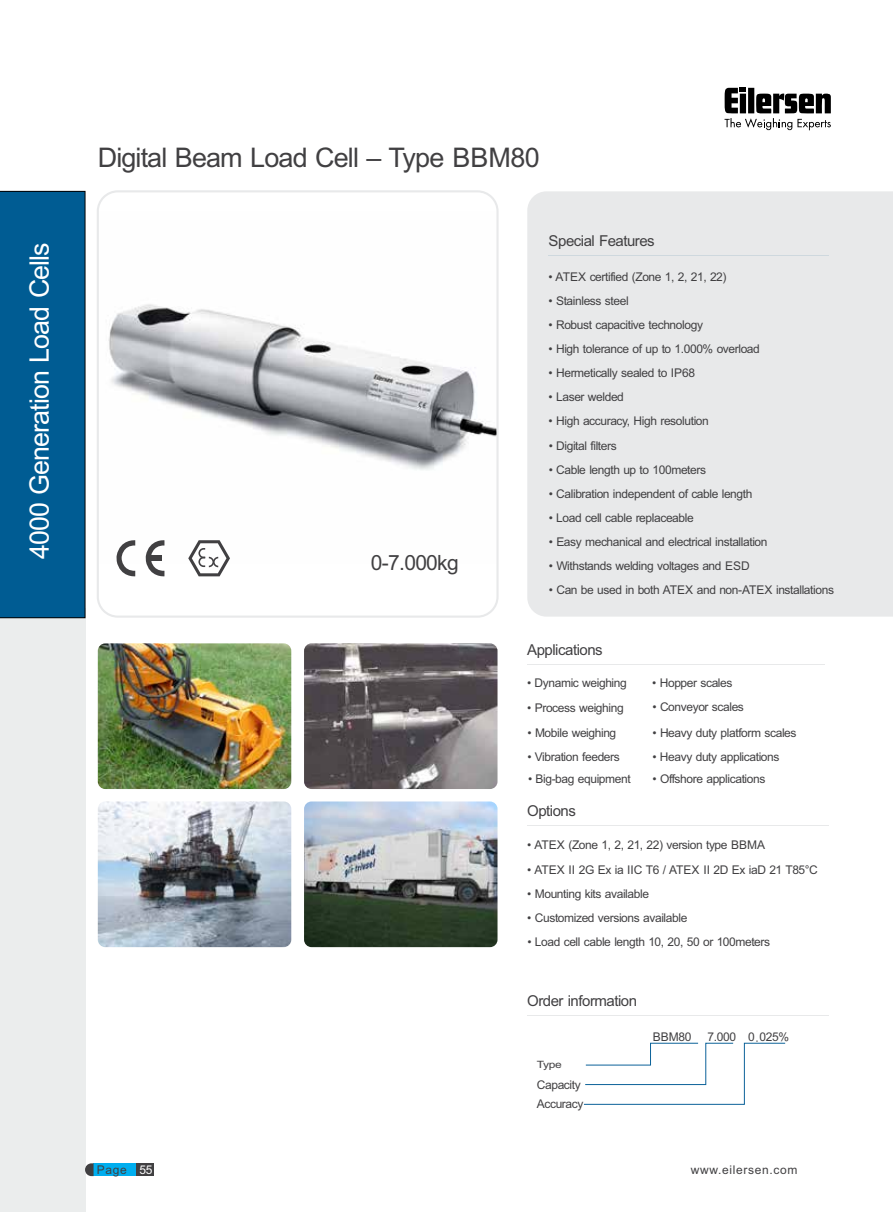
<style>
.page{position:relative;width:893px;height:1212px;background:#fff}
.page>*{position:absolute;margin:0;border:0;box-sizing:border-box;transform-origin:0 0}
.t1{font:27px "Arial";letter-spacing:-.035em;color:#414042}
.t2{font:26.85px "Arial";letter-spacing:-.035em;color:#fff}
.t3{font:21px "Arial";letter-spacing:-.035em;color:#414042}
.t4{font:15px "Arial";letter-spacing:-.035em;color:#414042}
.t5{font:12px "Arial";letter-spacing:-.035em;color:#414042}
.t6{font:12px "Arial";letter-spacing:.055em;color:#414042}
.t7{font:10.05px "Arial";color:#414042;scale:1.19 1}
.s1{font-family:"Ming Li U Ext B"}
.s2{color:#fff}
</style>
<div class="page">
<img style="left:304px;top:643px;width:193px;height:146px">
<img style="left:98px;top:643px;width:193px;height:146px">
<img style="left:304px;top:801px;width:193px;height:146px">
<div style="left:0;top:609px;width:85px;height:603px;background:#ebeded"></div>
<div style="left:527px;top:191px;width:366px;height:426px;background:#e8e9ea"></div>
<hr style="left:549px;top:255px;width:280px;height:1px;background:#ced8de">
<svg style="left:97px;top:190px;width:402px;height:428px"></svg>
<hr style="left:527px;top:664px;width:298px;height:1px;background:#e8e9ea">
<hr style="left:527px;top:1015px;width:302px;height:1px;background:#e8e9ea">
<svg style="left:583px;top:1043px;width:203px;height:62px"></svg>
<div style="left:94px;top:1163px;width:43px;height:13px;background:#00aeef"></div>
<div style="left:137px;top:1163px;width:17px;height:13px;background:#414042"></div>
<svg style="left:85px;top:1163px;width:9px;height:13px"></svg>
<hr style="left:527px;top:825px;width:302px;height:1px;background:#e8e9ea">
<div style="left:0;top:191px;width:85px;height:427px;background:#005c93"></div>
<svg style="left:724px;top:88px;width:107px;height:43px"></svg>
<img style="left:98px;top:801px;width:193px;height:146px">
<h2 class="t2" style="left:21px;top:559px;width:319px;rotate:-90deg">4000 Generat oi n Load Cel sl</h2>
<h2 class="t2" style="left:21px;top:559px;width:16px;rotate:-90deg">2</h2>
<h1 class="t1" style="left:98px;top:139px;width:443px">Digital Beam Load Cell – Type BBM80</h1>
<h3 class="t3" style="left:371px;top:548px;width:89px">0-7.000kg</h3>
<p class="t4" style="left:549px;top:230px;width:108px">Special Features</p>
<p class="t5" style="left:549px;top:268px;width:180px">• ATEX certified (Zone 1, 2, 21, 22)</p>
<p class="t5" style="left:548px;top:292px;width:82px">• Stainless steel</p>
<p class="t5" style="left:549px;top:316px;width:156px">• Robust capacitive technology</p>
<p class="t5" style="left:549px;top:341px;width:213px">• High tolerance of up to 1.000% overload</p>
<p class="t5" style="left:549px;top:365px;width:148px">• Hermetically sealed to IP68</p>
<p class="t5" style="left:549px;top:389px;width:77px">• Laser welded</p>
<p class="t5" style="left:549px;top:413px;width:162px">• High accuracy, High resolution</p>
<p class="t5" style="left:549px;top:437px;width:70px">• Digital filters</p>
<p class="t5" style="left:549px;top:461px;width:159px">• Cable length up to 100meters</p>
<p class="t5" style="left:549px;top:485px;width:205px">• Calibration independent of cable length</p>
<p class="t5" style="left:549px;top:509px;width:147px">• Load cell cable replaceable</p>
<p class="t5" style="left:549px;top:534px;width:220px">• Easy mechanical and electrical installation</p>
<p class="t5" style="left:549px;top:558px;width:202px">• Withstands welding voltages and ESD</p>
<p class="t5" style="left:549px;top:582px;width:287px">• Can be used in both ATEX and non-ATEX installations</p>
<p class="t4" style="left:527px;top:639px;width:77px">Applications</p>
<p class="t5" style="left:527px;top:674px;width:101px">• Dynamic weighing</p>
<p class="t5" style="left:527px;top:699px;width:98px">• Process weighing</p>
<p class="t5" style="left:652px;top:674px;width:82px">• Hopper scales</p>
<p class="t5" style="left:652px;top:699px;width:93px">• Conveyor scales</p>
<p class="t5" style="left:652px;top:724px;width:146px">• Heavy duty platform scales</p>
<p class="t5" style="left:652px;top:771px;width:114px">• Offshore applications</p>
<p class="t5" style="left:527px;top:724px;width:90px">• Mobile weighing</p>
<p class="t5" style="left:528px;top:771px;width:104px">• Big-bag equipment</p>
<p class="t5" style="left:527px;top:748px;width:94px">• Vibration feeders</p>
<p class="t5" style="left:652px;top:748px;width:129px">• Heavy duty applications</p>
<p class="t4" style="left:527px;top:800px;width:50px">Options</p>
<p class="t5" style="left:527px;top:837px;width:239px">• ATEX (Zone 1, 2, 21, 22) version type BBMA</p>
<p class="t5" style="left:527px;top:861px;width:292px">• ATEX II 2G Ex ia IIC T6 / ATEX II 2D Ex iaD 21 T85°C</p>
<p class="t5" style="left:527px;top:885px;width:123px">• Mounting kits available</p>
<p class="t5" style="left:527px;top:909px;width:162px">• Customized versions available</p>
<p class="t5" style="left:527px;top:933px;width:244px">• Load cell cable length 10, 20, 50 or 100meters</p>
<p class="t4" style="left:527px;top:990px;width:111px">Order information</p>
<p class="t7" style="left:537px;top:1058px;width:22px">Type</p>
<p class="t5" style="left:537px;top:1096px;width:48px">Accuracy</p>
<p class="t5" style="left:537px;top:1076px;width:45px">Capacity</p>
<p class="t5" style="left:653px;top:1028px;width:40px">BBM80</p>
<p class="t5" style="left:708px;top:1028px;width:83px">7.000 0<span class="s1">.</span>025%</p>
<p class="t5" style="left:97px;top:1161px;width:57px">Page <span class="s2">55</span></p>
<p class="t6" style="left:691px;top:1161px;width:108px">www.eilersen.com</p>
</div>
